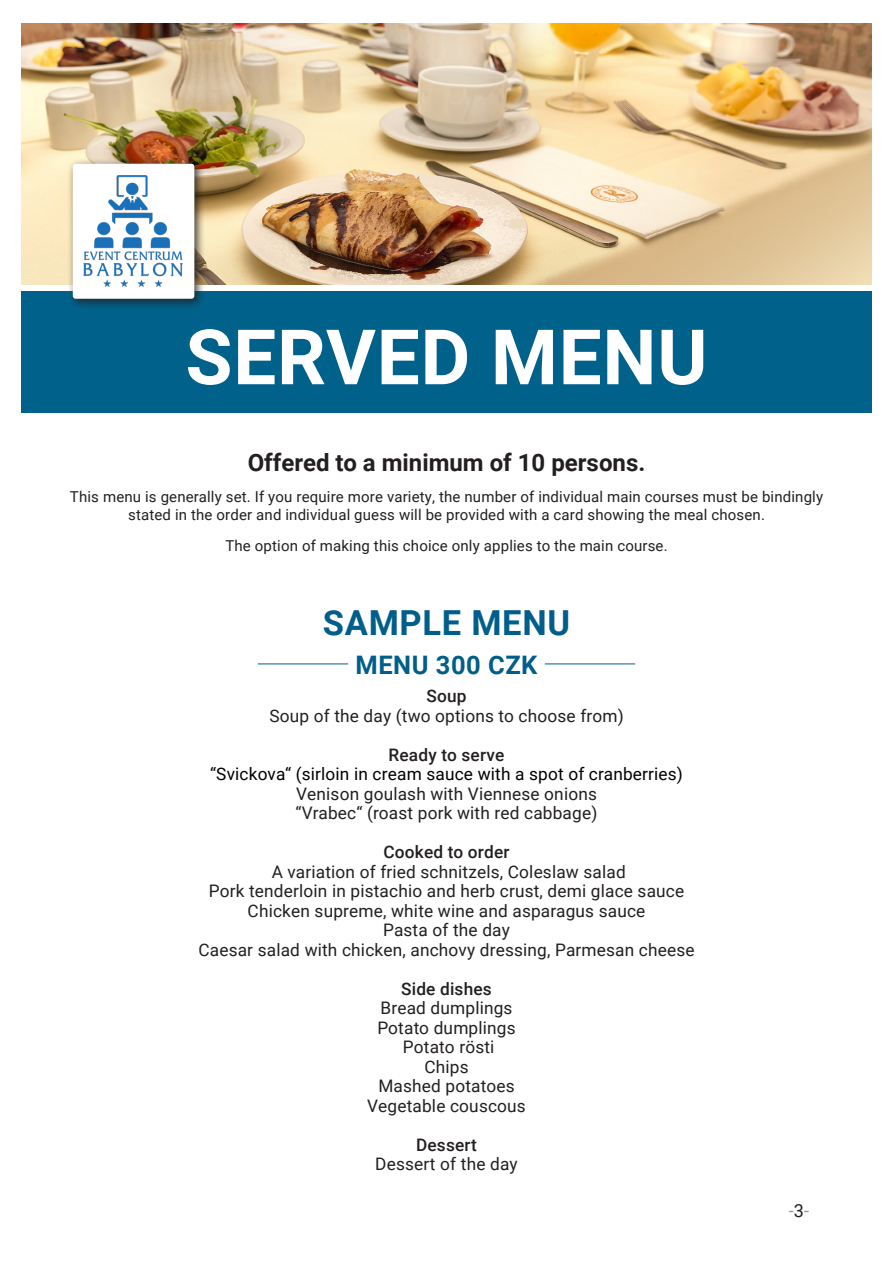
<style>
.page{position:relative;width:893px;height:1263px;background:#fff}
.page>*{position:absolute;margin:0;border:0;box-sizing:border-box;transform-origin:0 0}
.heading_1{font:700 76.5px "Roboto";letter-spacing:.01em;color:#fff}
.t1{font:700 34.5px "Roboto";letter-spacing:.02em;color:#005e8b}
.t2{font:700 25.5px "Roboto";letter-spacing:.02em;color:#005e8b}
.t3{font:700 24px "Roboto";color:#231f20}
.t4{font:18px "Roboto";color:#939598}
.t5{font:17.25px/19.5px "Roboto";letter-spacing:.01em;color:#231f20;text-align:center}
.t6{font:17.25px "Roboto";letter-spacing:.01em;color:#000}
.t7{font:500 17.25px "Roboto";letter-spacing:.01em;color:#231f20}
.t8{font:15px/18px "Roboto";letter-spacing:.01em;color:#231f20;text-align:center}
.s1{font-weight:500}
.s2{color:#231f20}
</style>
<div class="page">
<div style="left:21px;top:291px;width:851px;height:121px;background:#00628b"></div>
<img style="left:21px;top:23px;width:851px;height:262px">
<div style="left:68px;top:158px;width:138px;height:152px;background:#231f20;opacity:.83"></div>
<div style="left:73px;top:164px;width:121px;height:135px;background:#fff;border-radius:3px"></div>
<hr style="left:258px;top:663px;width:90px;height:1px;background:#005e8b">
<hr style="left:545px;top:663px;width:90px;height:1px;background:#005e8b">
<img style="left:84px;top:176px;width:99px;height:111px">
<p class="heading_1" style="left:185px;top:303px;width:524px">SERVED MENU</p>
<p class="t3" style="left:248px;top:446px;width:399px">Offered to a minimum of 10 persons.</p>
<p class="t8" style="left:70px;top:487px;width:755px">This menu is generally set. If you require more variety, the number of individual main courses must be bindingly stated in the order and individual guess will be provided with a card showing the meal chosen.</p>
<p class="t8" style="left:225px;top:536px;width:444px">The option of making this choice only applies to the main course.</p>
<p class="t1" style="left:323px;top:598px;width:249px">SAMPLE MENU</p>
<p class="t2" style="left:355px;top:647px;width:184px">MENU 300 CZK</p>
<p class="t5" style="left:269px;top:685px;width:356px"><span class="s1">Soup<br></span>Soup of the day (two options to choose from)</p>
<p class="t7" style="left:389px;top:742px;width:117px">Ready to serve</p>
<p class="t6" style="left:210px;top:762px;width:474px">“Svickova“ (sirloin in cream sauce with a spot of cranberries)</p>
<p class="t5" style="left:296px;top:783px;width:302px">Venison goulash with Viennese onions</p>
<p class="t5" style="left:296px;top:802px;width:303px">“Vrabec“ (roast pork with red cabbage)</p>
<p class="t7" style="left:383px;top:840px;width:128px">Cooked to order</p>
<p class="t5" style="left:272px;top:861px;width:356px">A variation of fried schnitzels, Coleslaw salad</p>
<p class="t5" style="left:209px;top:880px;width:477px">Pork tenderloin in pistachio and herb crust, demi glace sauce</p>
<p class="t5" style="left:248px;top:900px;width:399px">Chicken supreme, white wine and asparagus sauce</p>
<p class="t5" style="left:383px;top:919px;width:128px">Pasta of the day</p>
<p class="t5" style="left:198px;top:939px;width:498px">Caesar salad with chicken, anchovy dressing, Parmesan cheese</p>
<p class="t7" style="left:401px;top:976px;width:92px">Side dishes</p>
<p class="t5" style="left:380px;top:997px;width:134px">Bread dumplings</p>
<p class="t5" style="left:377px;top:1017px;width:140px">Potato dumplings</p>
<p class="t5" style="left:403px;top:1036px;width:93px">Potato rösti</p>
<p class="t5" style="left:424px;top:1056px;width:46px">Chips</p>
<p class="t5" style="left:378px;top:1075px;width:138px">Mashed potatoes</p>
<p class="t5" style="left:367px;top:1095px;width:160px">Vegetable couscous</p>
<p class="t7" style="left:416px;top:1132px;width:62px">Dessert</p>
<p class="t5" style="left:375px;top:1153px;width:144px">Dessert of the day</p>
<p class="t4" style="left:789px;top:1198px;width:22px">-<span class="s2">3</span>-</p>
</div>
